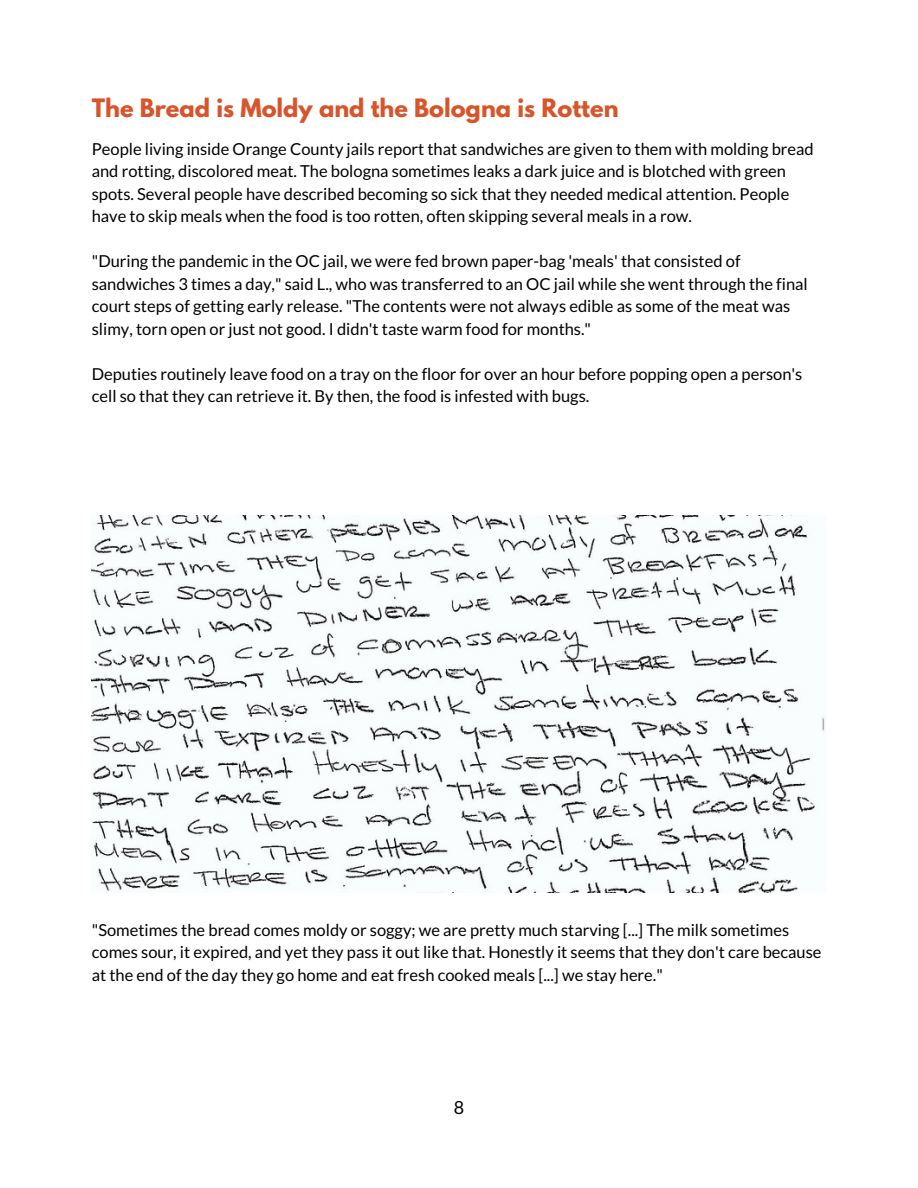
<style>
.page{position:relative;width:918px;height:1188px;background:#fff}
.page>*{position:absolute;margin:0;border:0;box-sizing:border-box;transform-origin:0 0}
.t1{font:700 22.5px "League Spartan";color:#d8542a}
.t2{font:18px "Lato";color:#000}
.t3{font:16.5px/22.5px "Lato";color:#000}
</style>
<div class="page">
<img style="left:92px;top:515px;width:733px;height:377px">
<h1 class="t1" style="left:92px;top:97px;width:528px">The Bread is Moldy and the Bologna is Rotten</h1>
<p class="t3" style="left:92px;top:137px;width:723px">People living inside Orange County jails report that sandwiches are given to them with molding bread and rotting, discolored meat. The bologna sometimes leaks a dark juice and is blotched with green spots. Several people have described becoming so sick that they needed medical attention. People have to skip meals when the food is too rotten, often skipping several meals in a row.</p>
<p class="t3" style="left:92px;top:249px;width:717px">"During the pandemic in the OC jail, we were fed brown paper-bag 'meals' that consisted of sandwiches 3 times a day," said L., who was transferred to an OC jail while she went through the final court steps of getting early release. "The contents were not always edible as some of the meat was slimy, torn open or just not good. I didn't taste warm food for months."</p>
<p class="t3" style="left:92px;top:362px;width:712px">Deputies routinely leave food on a tray on the floor for over an hour before popping open a person's cell so that they can retrieve it. By then, the food is infested with bugs.</p>
<p class="t3" style="left:92px;top:918px;width:731px">"Sometimes the bread comes moldy or soggy; we are pretty much starving [...] The milk sometimes comes sour, it expired, and yet they pass it out like that. Honestly it seems that they don't care because at the end of the day they go home and eat fresh cooked meals [...] we stay here."</p>
<p class="t2" style="left:454px;top:1096px;width:12px">8</p>
</div>
